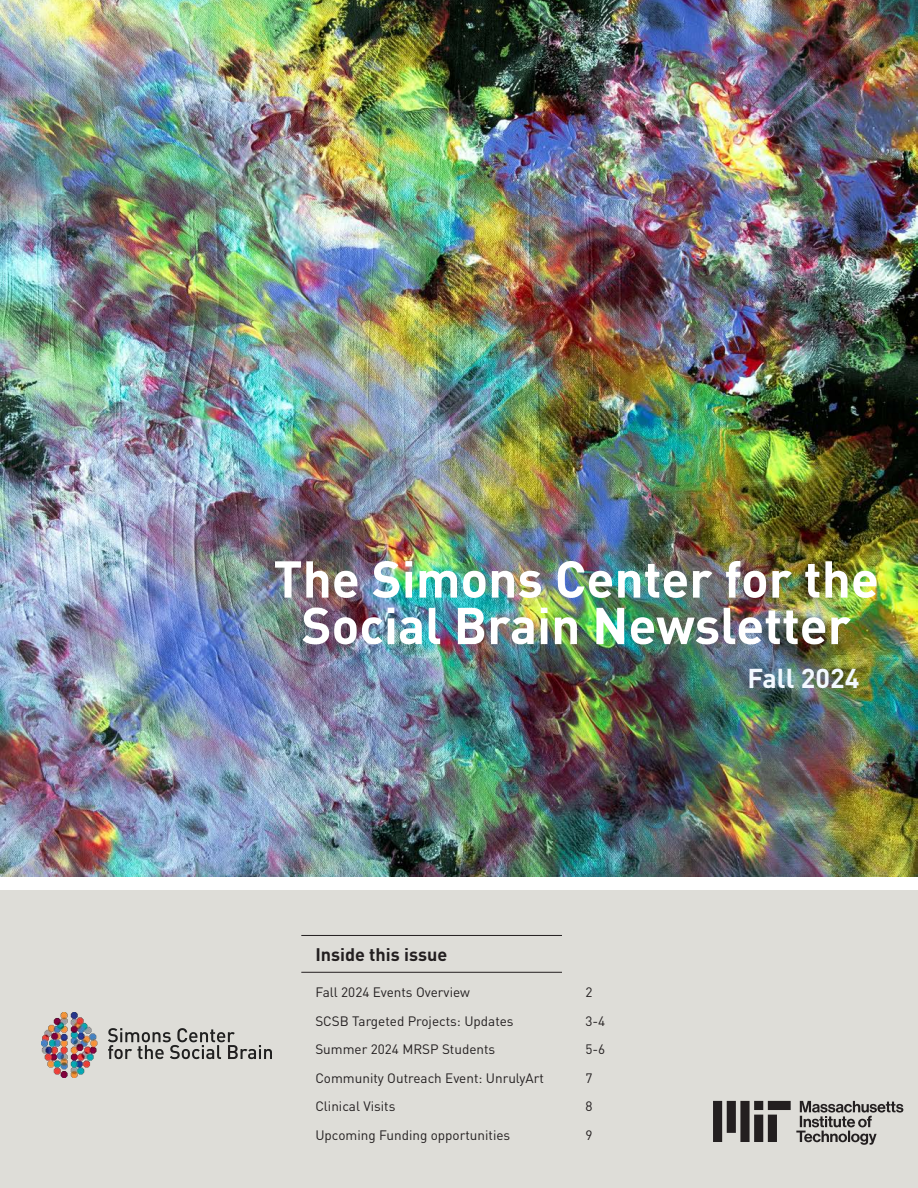
<style>
.page{position:relative;width:918px;height:1188px;background:#fff}
.page>*{position:absolute;margin:0;border:0;box-sizing:border-box;transform-origin:0 0}
.Head_01{font:700 51px/46.5px "DIN Pro";color:#fff;text-align:center}
.Head_01-2{font:700 27px "DIN Pro";color:#f2f9ff}
.t1{font:700 18px "DIN Pro";color:#231f20}
.t2{font:13.5px "DIN Pro";color:#231f20}
</style>
<div class="page">
<div style="left:0;top:891px;width:918px;height:297px;background:#deddd8"></div>
<hr style="left:301px;top:972px;width:261px;height:1px;background:#231f20">
<hr style="left:301px;top:935px;width:261px;height:1px;background:#231f20">
<img style="left:42px;top:1012px;width:230px;height:65px">
<svg style="left:713px;top:1101px;width:190px;height:44px"></svg>
<img style="left:0;top:0;width:918px;height:877px">
<p class="Head_01" style="left:273px;top:553px;width:607px">The Simons Center for the<br>Social Brain Newsletter</p>
<p class="t1" style="left:315px;top:940px;width:133px">Inside this issue</p>
<p class="t2" style="left:315px;top:982px;width:156px">Fall 2024 Events Overview</p>
<p class="t2" style="left:585px;top:982px;width:9px">2</p>
<p class="t2" style="left:315px;top:1011px;width:200px">SCSB Targeted Projects: Updates</p>
<p class="t2" style="left:585px;top:1011px;width:21px">3-4</p>
<p class="t2" style="left:315px;top:1039px;width:181px">Summer 2024 MRSP Students</p>
<p class="t2" style="left:585px;top:1039px;width:21px">5-6</p>
<p class="t2" style="left:315px;top:1068px;width:230px">Community Outreach Event: UnrulyArt</p>
<p class="t2" style="left:585px;top:1068px;width:9px">7</p>
<p class="t2" style="left:315px;top:1096px;width:82px">Clinical Visits</p>
<p class="t2" style="left:585px;top:1096px;width:9px">8</p>
<p class="t2" style="left:315px;top:1125px;width:196px">Upcoming Funding opportunities</p>
<p class="t2" style="left:585px;top:1125px;width:9px">9</p>
<p class="Head_01-2" style="left:747px;top:657px;width:113px">Fall 2024</p>
</div>
